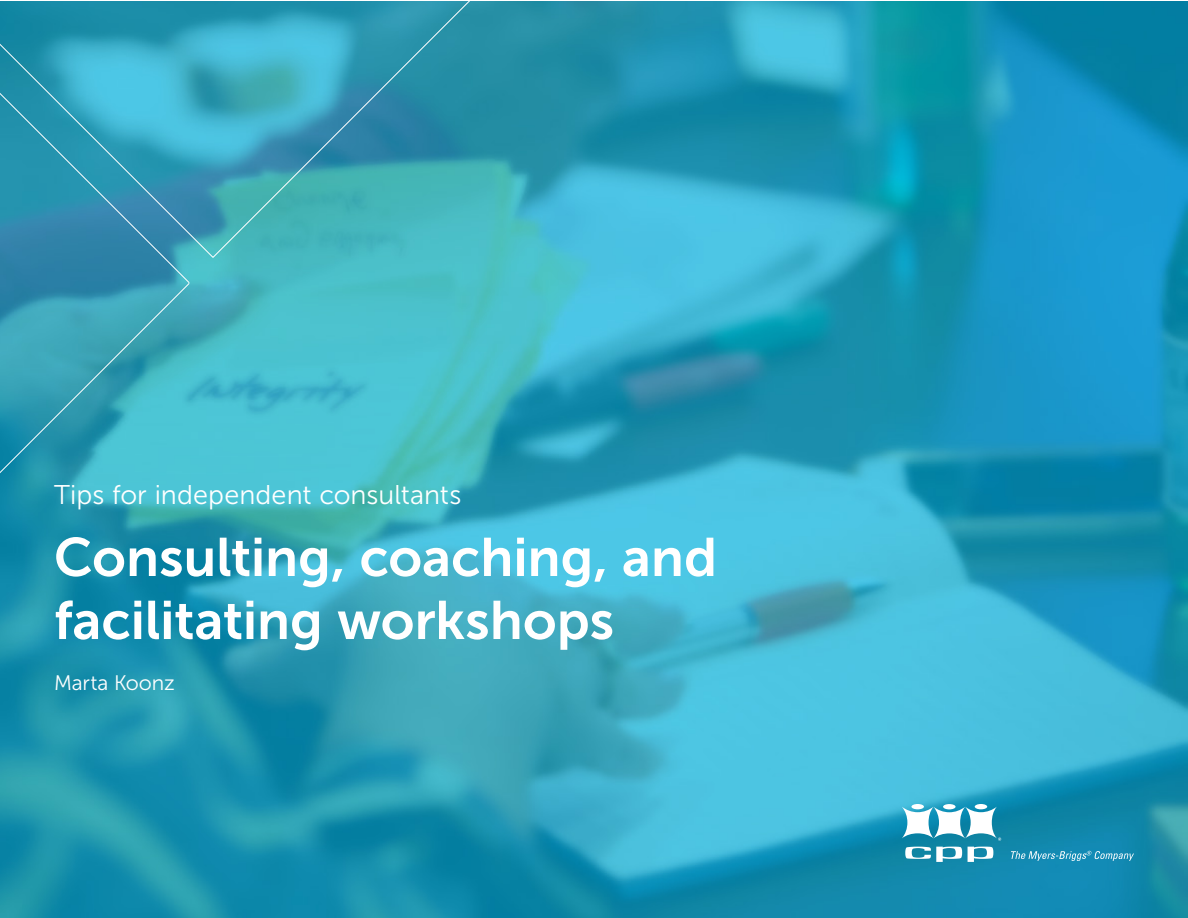
<style>
.page{position:relative;width:1188px;height:918px;background:#fff}
.page>*{position:absolute;margin:0;border:0;box-sizing:border-box;transform-origin:0 0}
.t1{font:54px/63px "Museo Sans 700";color:#fff}
.t2{font:27px "Museo Sans 300";letter-spacing:.005em;color:#fff}
.t3{font:21px "Museo Sans 300";letter-spacing:-.005em;color:#fff}
</style>
<div class="page">
<img style="left:0;top:1px;width:1188px;height:917px">
<svg style="left:968px;top:847px;width:25px;height:15px"></svg>
<svg style="left:905px;top:847px;width:57px;height:15px"></svg>
<div style="left:943px;top:804px;width:13px;height:5px;background:#fff;border-radius:50%"></div>
<div style="left:911px;top:804px;width:13px;height:5px;background:#fff;border-radius:50%"></div>
<div style="left:975px;top:804px;width:12px;height:5px;background:#fff;border-radius:50%"></div>
<svg style="left:902px;top:807px;width:99px;height:34px"></svg>
<svg style="left:1011px;top:851px;width:123px;height:10px"></svg>
<svg style="left:0;top:1px;width:551px;height:536px;background:#3aa9bc"></svg>
<p class="t2" style="left:54px;top:480px;width:409px">Tips for independent consultants</p>
<p class="t1" style="left:54px;top:526px;width:665px">Consulting, coaching, and facilitating workshops</p>
<p class="t3" style="left:54px;top:671px;width:122px">Marta Koonz</p>
</div>
